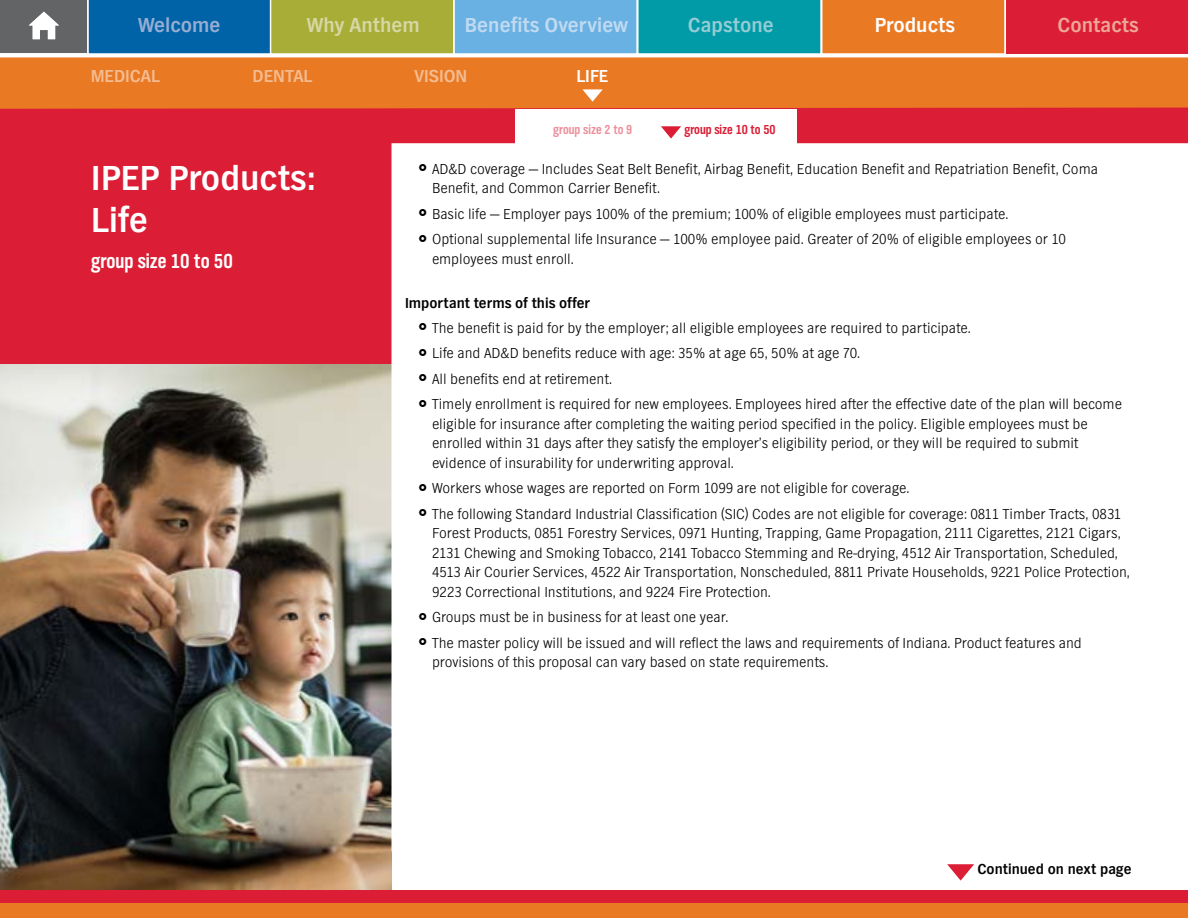
<style>
.page{position:relative;width:1188px;height:918px;background:#fff}
.page>*{position:absolute;margin:0;border:0;box-sizing:border-box;transform-origin:0 0}
.t1{font:700 36px/42px "TV Nord EF";color:#fff}
.t2{font:700 21px "TV Nord EF";color:#c1daf2}
.t3{font:700 21px "TV Nord Cond EF";color:#fff}
.t4{font:700 21px "TV Nord EF";color:#d8d7a6}
.t5{font:700 21px "TV Nord EF";letter-spacing:.005em;color:#96ccd4}
.t6{font:700 21px "TV Nord EF";color:#fff}
.t7{font:700 21px "TV Nord EF";color:#eea797}
.t8{font:700 21px "TV Nord EF";color:#98add3}
.t9{font:700 18px "TV Nord EF";color:#fff}
.t10{font:300 15px/19.5px "TV Nord EF";color:#000}
.t11{font:700 15px "TV Nord EF";color:#000}
.t12{font:700 13.5px "TV Nord Cond EF";color:#db1e36}
</style>
<div class="page">
<div style="left:1006px;top:0;width:182px;height:53px;background:#db1e36"></div>
<div style="left:0;top:109px;width:1188px;height:255px;background:#db1e36"></div>
<div style="left:0;top:57px;width:1188px;height:52px;background:#ea7923"></div>
<svg style="left:0;top:0;width:1005px;height:54px;background:#6a9183"></svg>
<div style="left:515px;top:109px;width:282px;height:43px;background:#fff"></div>
<svg style="left:582px;top:89px;width:21px;height:13px"></svg>
<img style="left:0;top:364px;width:392px;height:526px">
<svg style="left:392px;top:143px;width:796px;height:221px"></svg>
<div style="left:0;top:903px;width:1188px;height:15px;background:#ea7923"></div>
<div style="left:0;top:890px;width:1188px;height:13px;background:#db1e36"></div>
<svg style="left:947px;top:864px;width:27px;height:17px"></svg>
<svg style="left:661px;top:126px;width:20px;height:13px"></svg>
<svg style="left:419px;top:164px;width:7px;height:7px"></svg>
<svg style="left:419px;top:209px;width:7px;height:7px"></svg>
<svg style="left:419px;top:235px;width:7px;height:7px"></svg>
<svg style="left:419px;top:323px;width:7px;height:7px"></svg>
<svg style="left:419px;top:349px;width:7px;height:7px"></svg>
<h2 class="t8" style="left:138px;top:14px;width:84px">Welcome</h2>
<h2 class="t4" style="left:307px;top:14px;width:114px">Why Anthem</h2>
<h2 class="t2" style="left:465px;top:14px;width:165px">Benefits Overview</h2>
<h2 class="t5" style="left:688px;top:14px;width:88px">Capstone</h2>
<h2 class="t6" style="left:875px;top:14px;width:82px">Products</h2>
<h2 class="t7" style="left:1057px;top:14px;width:83px">Contacts</h2>
<p class="t9" style="left:91px;top:66px;width:71px">MEDICAL</p>
<p class="t9" style="left:253px;top:66px;width:61px">DENTAL</p>
<p class="t9" style="left:415px;top:66px;width:54px">VISION</p>
<p class="t9" style="left:577px;top:66px;width:33px">LIFE</p>
<h1 class="t1" style="left:91px;top:158px;width:225px">IPEP Products:<br>Life</h1>
<h2 class="t3" style="left:91px;top:250px;width:143px">group size 10 to 50</h2>
<p class="t12" style="left:553px;top:122px;width:81px">group size 2 to 9</p>
<p class="t12" style="left:684px;top:122px;width:93px">group size 10 to 50</p>
<p class="t10" style="left:432px;top:159px;width:667px">AD&amp;D coverage — Includes Seat Belt Benefit, Airbag Benefit, Education Benefit and Repatriation Benefit, Coma<br>Benefit, and Common Carrier Benefit.</p>
<p class="t10" style="left:432px;top:201px;width:636px;line-height:25.5px">Basic life — Employer pays 100% of the premium; 100% of eligible employees must participate.<br>Optional supplemental life Insurance — 100% employee paid. Greater of 20% of eligible employees or 10</p>
<p class="t10" style="left:432px;top:249px;width:143px">employees must enroll.</p>
<p class="t11" style="left:405px;top:295px;width:187px">Important terms of this offer</p>
<p class="t10" style="left:432px;top:315px;width:692px;line-height:25.5px">The benefit is paid for by the employer; all eligible employees are required to participate.<br>Life and AD&amp;D benefits reduce with age: 35% at age 65, 50% at age 70.<br>All benefits end at retirement.<br>Timely enrollment is required for new employees. Employees hired after the effective date of the plan will become</p>
<p class="t10" style="left:432px;top:414px;width:657px">eligible for insurance after completing the waiting period specified in the policy. Eligible employees must be enrolled within 31 days after they satisfy the employer’s eligibility period, or they will be required to submit evidence of insurability for underwriting approval.</p>
<p class="t10" style="left:432px;top:475px;width:691px;line-height:25.5px">Workers whose wages are reported on Form 1099 are not eligible for coverage.<br>The following Standard Industrial Classification (SIC) Codes are not eligible for coverage: 0811 Timber Tracts, 0831</p>
<p class="t10" style="left:432px;top:523px;width:699px">Forest Products, 0851 Forestry Services, 0971 Hunting, Trapping, Game Propagation, 2111 Cigarettes, 2121 Cigars, 2131 Chewing and Smoking Tobacco, 2141 Tobacco Stemming and Re-drying, 4512 Air Transportation, Scheduled, 4513 Air Courier Services, 4522 Air Transportation, Nonscheduled, 8811 Private Households, 9221 Police Protection, 9223 Correctional Institutions, and 9224 Fire Protection.</p>
<p class="t10" style="left:432px;top:604px;width:651px;line-height:25.5px">Groups must be in business for at least one year.<br>The master policy will be issued and will reflect the laws and requirements of Indiana. Product features and</p>
<p class="t10" style="left:432px;top:652px;width:398px">provisions of this proposal can vary based on state requirements.</p>
<p class="t11" style="left:977px;top:861px;width:156px">Continued on next page</p>
</div>
